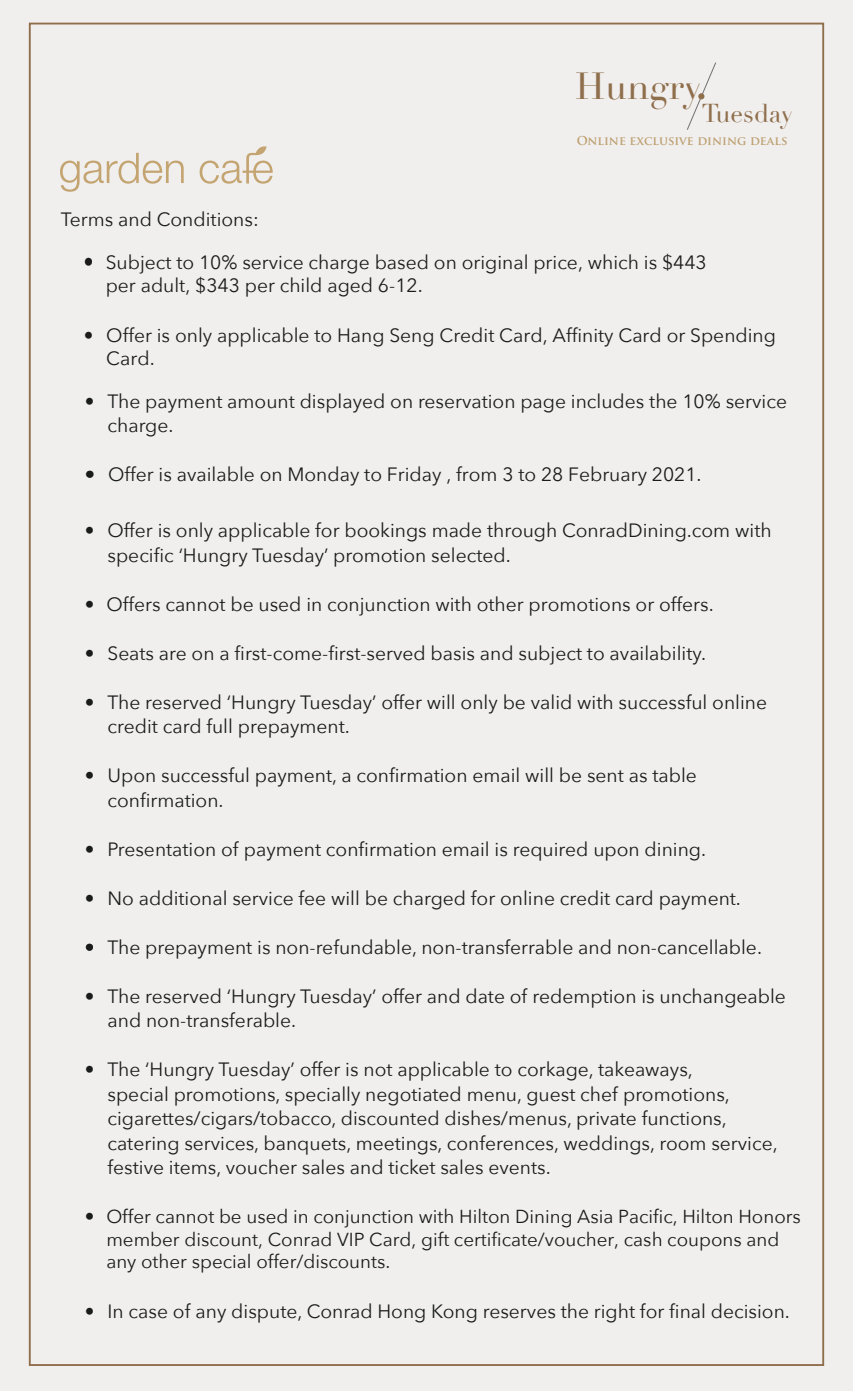
<style>
.page{position:relative;width:853px;height:1391px;background:#fff}
.page>*{position:absolute;margin:0;border:0;box-sizing:border-box;transform-origin:0 0}
.t1{font:36.75px "Didot";color:#8f6e4c}
.t2{font:25.38px "Didot";color:#8f6e4c}
.t3{font:19.25px/24.5px "Avenir Next";color:#1a1c1b}
.t4{font:19.25px/23.1px "Avenir Next";color:#1b1c1b}
.t5{font:18.72px/22.6px "Avenir Next";color:#1a1c1b}
.t6{font:700 11.9px "Trajan Pro";color:#bda070}
.s1{color:#1b1b1a}
.s2{color:#1b1c1b}
</style>
<div class="page">
<div style="left:0;top:0;width:852px;height:1391px;background:#f0efee"></div>
<svg style="left:687px;top:62px;width:29px;height:68px"></svg>
<svg style="left:60px;top:153px;width:124px;height:39px"></svg>
<svg style="left:199px;top:146px;width:74px;height:38px"></svg>
<p class="t3" style="left:61px;top:207px;width:199px">Terms and Conditions:</p>
<h1 class="t1" style="left:575px;top:64px;width:128px">Hungry</h1>
<h2 class="t2" style="left:701px;top:98px;width:93px">Tuesday</h2>
<p class="t6" style="left:576px;top:133px;width:212px">ONLINE EXCLUSIVE DINING DEALS</p>
<p class="t4" style="left:106px;top:250px;width:602px">Subject to 10% service charge based on original price, which is $443 per adult, $343 per child aged 6-12.</p>
<p class="t4" style="left:106px;top:323px;width:671px;text-indent:-23px">• Offer is only applicable to Hang Seng Credit Card, Affinity Card or Spending<br>Card.</p>
<p class="t3" style="left:84px;top:249px;width:11px">•</p>
<p class="t3" style="left:107px;top:388px;width:680px;text-indent:-23px">• The payment amount displayed on reservation page includes the 10% service charge.</p>
<p class="t3" style="left:85px;top:461px;width:617px">• Offer is available on Monday to Friday , <span class="s1">from 3 to 28</span> <span class="s2">February</span> <span class="s1">2021.</span></p>
<p class="t3" style="left:107px;top:517px;width:665px;text-indent:-23px">• Offer is only applicable for bookings made through ConradDining.com with specific ‘Hungry Tuesday’ promotion selected.</p>
<p class="t3" style="left:85px;top:591px;width:11px">•</p>
<p class="t3" style="left:85px;top:640px;width:622px">• Seats are on a first-come-first-served basis and subject to availability.</p>
<p class="t3" style="left:107px;top:689px;width:661px;text-indent:-23px">• The reserved ‘Hungry Tuesday’ offer will only be valid with successful online credit card full prepayment.</p>
<p class="t3" style="left:107px;top:762px;width:590px;text-indent:-23px">• Upon successful payment, a confirmation email will be sent as table confirmation.</p>
<p class="t3" style="left:85px;top:836px;width:622px">• Presentation of payment confirmation email is required upon dining.</p>
<p class="t3" style="left:85px;top:885px;width:657px">• No additional service fee will be charged for online credit card payment.</p>
<p class="t3" style="left:85px;top:934px;width:678px">• The prepayment is non-refundable, non-transferrable and non-cancellable.</p>
<p class="t3" style="left:107px;top:983px;width:679px;text-indent:-23px">• The reserved ‘Hungry Tuesday’ offer and date of redemption is unchangeable and non-transferable.</p>
<p class="t3" style="left:107px;top:1056px;width:671px;text-indent:-23px">• The ‘Hungry Tuesday’ offer is not applicable to corkage, takeaways,<br>special promotions, specially negotiated menu, guest chef promotions, cigarettes/cigars/tobacco, discounted dishes/menus, private functions, catering services, banquets, meetings, conferences, weddings, room service, festive items, voucher sales and ticket sales events.</p>
<p class="t3" style="left:85px;top:1203px;width:11px">•</p>
<p class="t3" style="left:106px;top:591px;width:608px">Offers cannot be used in conjunction with other promotions or offers.</p>
<p class="t5" style="left:106px;top:1204px;width:695px">Offer cannot be used in conjunction with Hilton Dining Asia Pacific, Hilton Honors member discount, Conrad VIP Card, gift certificate/voucher, cash coupons and any other special offer/discounts.</p>
<p class="t3" style="left:85px;top:1298px;width:706px">• In case of any dispute, Conrad Hong Kong reserves the right for final decision.</p>
</div>
